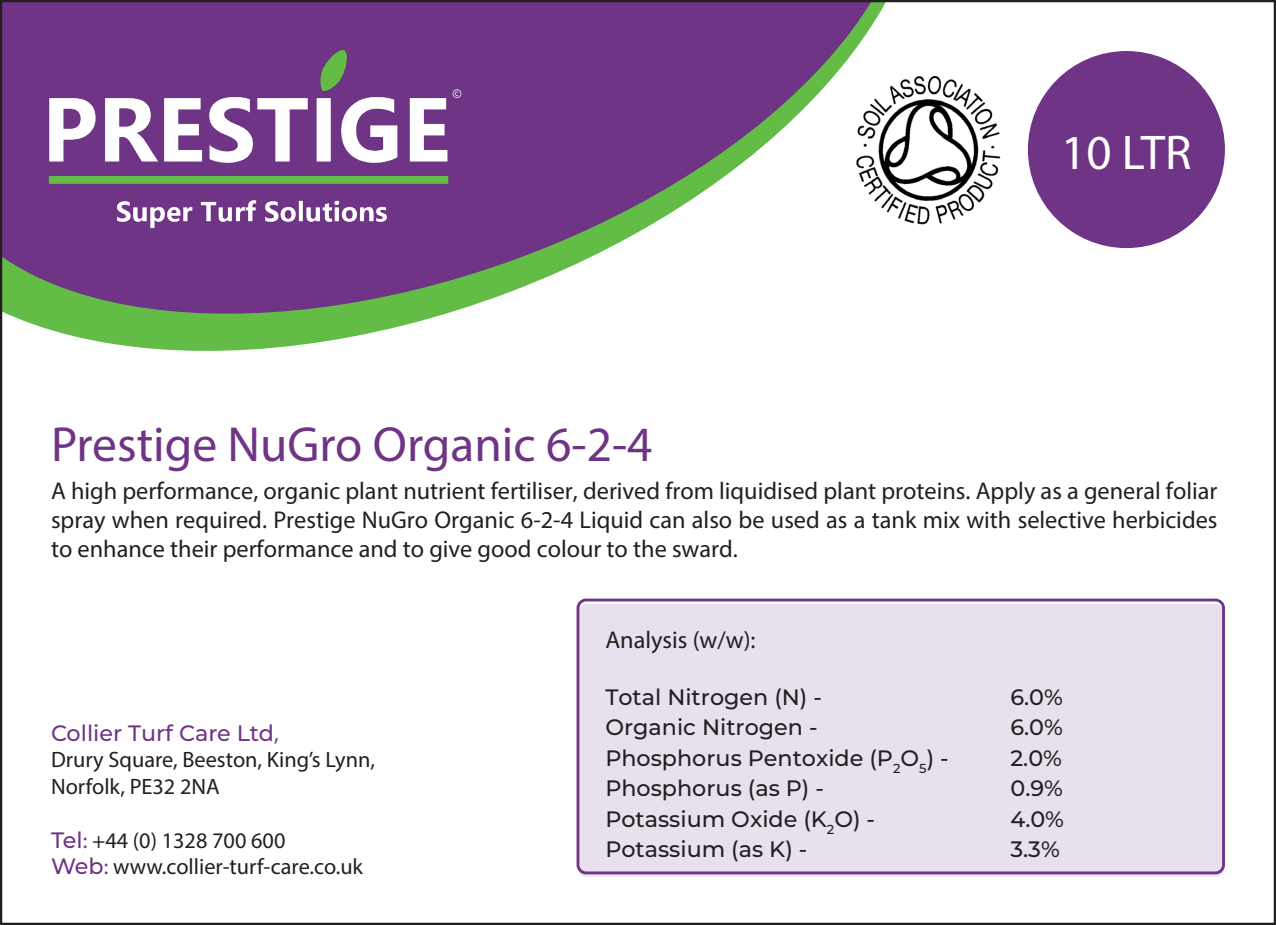
<style>
.page{position:relative;width:1276px;height:925px;background:#fff}
.page>*{position:absolute;margin:0;border:0;box-sizing:border-box;transform-origin:0 0}
.t1{font:49.5px "Myriad Pro";color:#703487}
.t2{font:49.05px "Myriad Pro";color:#fff}
.t3{font:24.3px/29.2px "Myriad Pro";color:#231f20;text-align:justify}
.t4{font:500 22.28px "Montserrat";color:#231f20}
.t5{font:22.28px/26.8px "Myriad Pro";color:#231f20}
.t6{font:500 22.28px "Montserrat";color:#703487}
.s1{font-family:"Myriad Pro";font-weight:400}
.s2{font-family:"Montserrat";font-weight:500;color:#703487}
.s3{color:#703487}
</style>
<div class="page">
<svg style="left:3px;top:3px;width:883px;height:348px;fill:#703487"></svg>
<img style="left:32px;top:33px;width:437px;height:197px">
<div style="left:578px;top:604px;width:645px;height:273px;background:#e9e0ed;border-radius:8px"></div>
<div style="left:576px;top:598px;width:649px;height:276px;border:3px solid #703487;border-radius:8px"></div>
<div style="left:1028px;top:51px;width:197px;height:197px;background:#703487;border-radius:50%"></div>
<img style="left:852px;top:71px;width:149px;height:157px">
<p class="t1" style="left:51px;top:414px;width:603px">Prestige NuGro Organic 6-2-4</p>
<p class="t2" style="left:1061px;top:123px;width:132px">10 LTR</p>
<p class="t3" style="left:51px;top:475px;width:1168px">A high performance, organic plant nutrient fertiliser, derived from liquidised plant proteins. Apply as a general foliar spray when required. Prestige NuGro Organic 6-2-4 Liquid can also be used as a tank mix with selective herbicides to enhance their performance and to give good colour to the sward.</p>
<p class="t6" style="left:51px;top:717px;width:229px">Collier Turf Care Ltd<span class="s1">,</span></p>
<p class="t5" style="left:51px;top:746px;width:325px">Drury Square, Beeston, King’s Lynn,<br>Norfolk, PE32 2NA</p>
<p class="t5" style="left:51px;top:826px;width:236px"><span class="s2">Tel</span><span class="s3">:</span> +44 (0) 1328 700 600</p>
<p class="t5" style="left:51px;top:853px;width:313px"><span class="s2">Web</span><span class="s3">:</span> www.collier-turf-care.co.uk</p>
<p class="t3" style="left:605px;top:625px;width:152px">Analysis (w/w):</p>
<p class="t4" style="left:605px;top:681px;width:218px">Total Nitrogen (N) -</p>
<p class="t4" style="left:1010px;top:681px;width:54px">6.0%</p>
<p class="t4" style="left:605px;top:712px;width:214px">Organic Nitrogen -</p>
<p class="t4" style="left:1010px;top:712px;width:54px">6.0%</p>
<p class="t4" style="left:605px;top:742px;width:345px">Phosphorus Pentoxide (P<sub>2</sub>O<sub>5</sub>) -</p>
<p class="t4" style="left:1010px;top:742px;width:53px">2.0%</p>
<p class="t4" style="left:605px;top:773px;width:220px">Phosphorus (as P) -</p>
<p class="t4" style="left:1010px;top:773px;width:54px">0.9%</p>
<p class="t4" style="left:605px;top:803px;width:271px">Potassium Oxide (K<sub>2</sub>O) -</p>
<p class="t4" style="left:1010px;top:803px;width:55px">4.0%</p>
<p class="t4" style="left:605px;top:833px;width:203px">Potassium (as K) -</p>
<p class="t4" style="left:1010px;top:833px;width:51px">3.3%</p>
</div>
